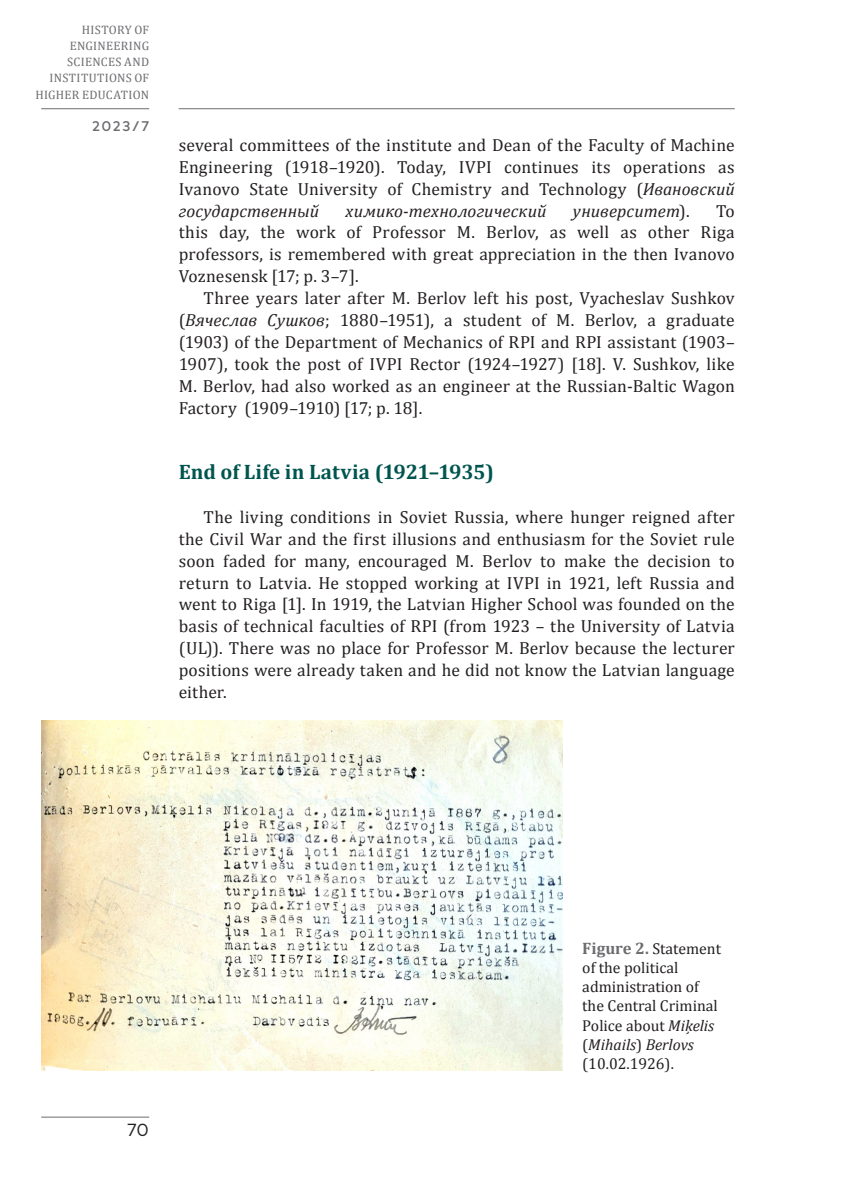
<style>
.page{position:relative;width:844px;height:1191px;background:#fff}
.page>*{position:absolute;margin:0;border:0;box-sizing:border-box;transform-origin:0 0}
._1__virsraksts_tekstaa{font:700 21px "Cambria";letter-spacing:-.005em;color:#005550}
.Pamats{font:17.5px/21.9px "Cambria";letter-spacing:.01em;color:#231f20;text-align:justify}
.Pamats-2{font:italic 17.5px "Cambria";letter-spacing:.005em;color:#231f20}
.t1{font:17.5px "Mark Pro";color:#231f20}
.Attela_paraksts{font:15.75px/19.2px "Cambria";color:#231f20}
.t2{font:500 14px "Mark Pro";color:#6c6d70}
.t3{font:12.25px/15.8px "Cambria";letter-spacing:.025em;color:#6c6d70;text-align:right}
.s1{font-style:italic}
.s2{font-style:normal}
.s3{font-weight:700;font-size:16.62px;color:#6c6d70}
</style>
<div class="page">
<hr style="left:41px;top:1116px;width:108px;height:1px;background:#6c6d70">
<hr style="left:179px;top:108px;width:555px;height:1px;background:#6c6d70">
<hr style="left:41px;top:108px;width:108px;height:1px;background:#6c6d70">
<img style="left:41px;top:721px;width:521px;height:350px">
<p class="t3" style="left:50px;top:22px;width:101px">HISTORY OF<br>ENGINEERING<br>SCIENCES AND<br>INSTITUTIONS OF</p>
<p class="t3" style="left:35px;top:87px;width:115px">HIGHER EDUCATION</p>
<p class="t2" style="left:92px;top:115px;width:59px">2023/7</p>
<p class="Pamats" style="left:179px;top:134px;width:557px">several committees of the institute and Dean of the Faculty of Machine Engineering (1918–1920). Today, IVPI continues its operations as Ivanovo State University of Chemistry and Technology (<span class="s1">Ивановский государственный</span></p>
<p class="Pamats-2" style="left:345px;top:198px;width:202px">химико-технологический</p>
<p class="Pamats-2" style="left:573px;top:198px;width:118px">университет<span class="s2">).</span></p>
<p class="Pamats" style="left:179px;top:200px;width:557px;text-indent:537px">To this day, the work of Professor M. Berlov, as well as other Riga professors, is remembered with great appreciation in the then Ivanovo Voznesensk [17; p. 3–7].</p>
<p class="Pamats" style="left:179px;top:287px;width:557px;text-indent:25px">Three years later after M. Berlov left his post, Vyacheslav Sushkov (<span class="s1">Вячеслав Сушков</span>; 1880–1951), a student of M. Berlov, a graduate (1903) of the Department of Mechanics of RPI and RPI assistant (1903– 1907), took the post of IVPI Rector (1924–1927) [18]. V. Sushkov, like M. Berlov, had also worked as an engineer at the Russian-Baltic Wagon Factory (1909–1910) [17; p. 18].</p>
<p class="_1__virsraksts_tekstaa" style="left:179px;top:457px;width:317px">End of Life in Latvia (1921–1935)</p>
<p class="Pamats" style="left:179px;top:506px;width:557px;text-indent:25px">The living conditions in Soviet Russia, where hunger reigned after the Civil War and the first illusions and enthusiasm for the Soviet rule soon faded for many, encouraged M. Berlov to make the decision to return to Latvia. He stopped working at IVPI in 1921, left Russia and went to Riga [1]. In 1919, the Latvian Higher School was founded on the basis of technical faculties of RPI (from 1923 – the University of Latvia (UL)). There was no place for Professor M. Berlov because the lecturer positions were already taken and he did not know the Latvian language either.</p>
<p class="t1" style="left:127px;top:1116px;width:23px">70</p>
<p class="Attela_paraksts" style="left:582px;top:938px;width:140px"><span class="s3">Figure 2.</span> Statement of the political administration of the Central Criminal<br>Police about <span class="s1">Miķelis </span>(<span class="s1">Mihails</span>) <span class="s1">Berlovs </span>(10.02.1926).</p>
</div>
